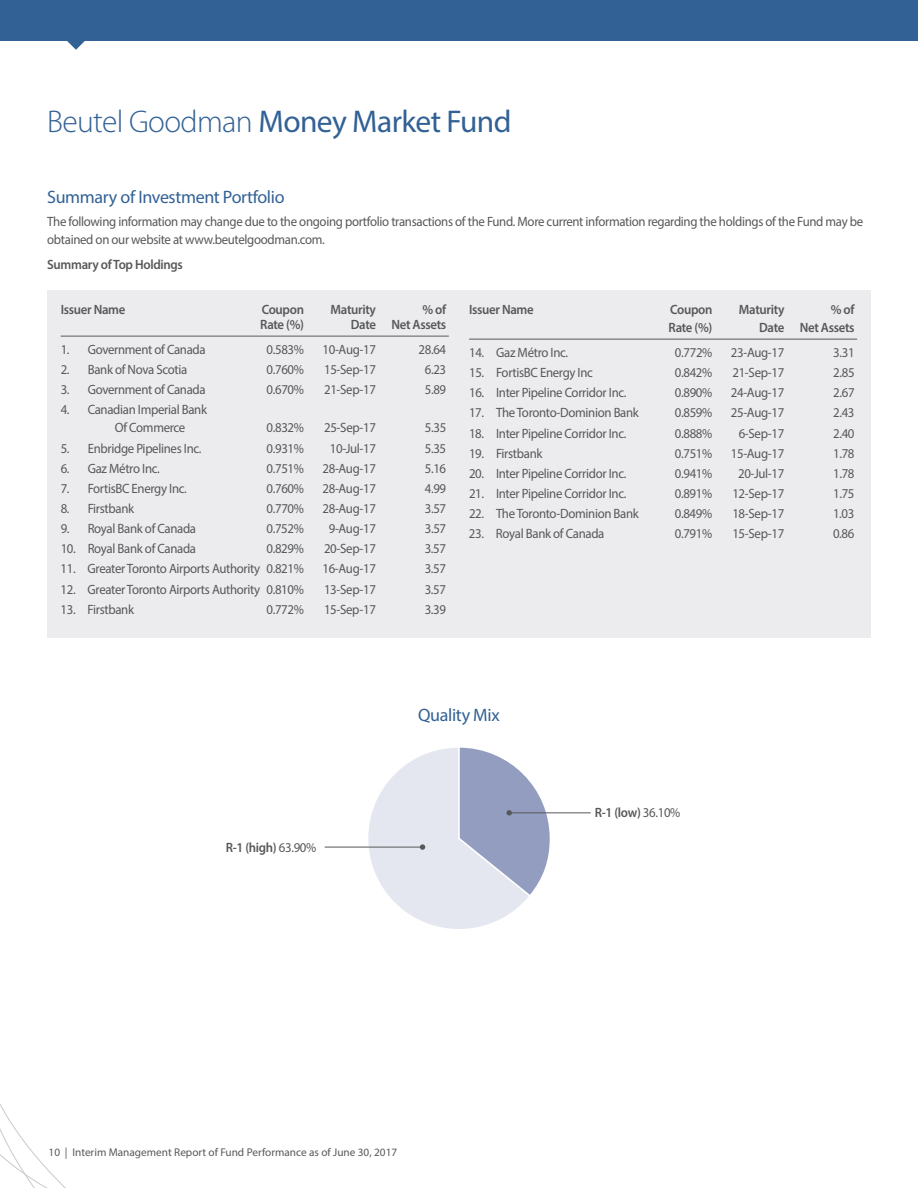
<style>
.page{position:relative;width:918px;height:1188px;background:#fff}
.page>*{position:absolute;margin:0;border:0;box-sizing:border-box;transform-origin:0 0}
.t1{font:31.5px "Myriad Pro";letter-spacing:-.02em;color:#326195}
.t2{font:18px "Myriad Pro";letter-spacing:-.02em;color:#326195}
.t3{font:13.5px/18px "Myriad Pro";letter-spacing:-.025em;color:#57585a;scale:.95 1}
.t4{font:600 13.5px "Myriad Pro";letter-spacing:-.025em;color:#57585a;scale:.95 1}
.t5{font:11.25px "Myriad Pro";color:#57585a}
.s1{font-weight:300}
.s2{font-weight:400}
</style>
<div class="page">
<div style="left:0;top:0;width:918px;height:41px;background:#326195"></div>
<svg style="left:67px;top:41px;width:18px;height:9px"></svg>
<svg style="left:0;top:1103px;width:66px;height:85px"></svg>
<div style="left:47px;top:291px;width:824px;height:347px;background:#ececee"></div>
<hr style="left:61px;top:336px;width:388px;height:1px;background:#57585a">
<hr style="left:469px;top:339px;width:388px;height:1px;background:#57585a">
<hr style="left:509px;top:813px;width:82px;height:1px;background:#57585a">
<hr style="left:325px;top:847px;width:98px;height:1px;background:#57585a">
<svg style="left:367px;top:747px;width:184px;height:182px"></svg>
<h1 class="t1" style="left:47px;top:102px;width:466px"><span class="s1">Beutel Goodman</span> Money Market Fund</h1>
<h2 class="t2" style="left:47px;top:185px;width:239px">Summary of Investment Portfolio</h2>
<p class="t3" style="left:47px;top:212px;width:860px">The following information may change due to the ongoing portfolio transactions of the Fund. More current information regarding the holdings of the Fund may be obtained on our website at www.beutelgoodman.com.</p>
<p class="t4" style="left:47px;top:256px;width:144px">Summary of Top Holdings</p>
<p class="t4" style="left:61px;top:301px;width:70px">Issuer Name</p>
<p class="t4" style="left:262px;top:301px;width:46px">Coupon</p>
<p class="t4" style="left:331px;top:301px;width:49px">Maturity</p>
<p class="t4" style="left:422px;top:301px;width:27px">% of</p>
<p class="t4" style="left:260px;top:316px;width:48px">Rate (%)</p>
<p class="t4" style="left:351px;top:316px;width:102px">Date Net Assets</p>
<p class="t3" style="left:61px;top:340px;width:154px">1. Government of Canada</p>
<p class="t3" style="left:267px;top:340px;width:41px">0.583%</p>
<p class="t3" style="left:323px;top:340px;width:58px">10-Aug-17</p>
<p class="t3" style="left:419px;top:340px;width:31px">28.64</p>
<p class="t3" style="left:61px;top:360px;width:135px">2. Bank of Nova Scotia</p>
<p class="t3" style="left:267px;top:360px;width:41px">0.760%</p>
<p class="t3" style="left:324px;top:360px;width:56px">15-Sep-17</p>
<p class="t3" style="left:425px;top:360px;width:24px">6.23</p>
<p class="t3" style="left:61px;top:380px;width:154px">3. Government of Canada</p>
<p class="t3" style="left:267px;top:380px;width:41px">0.670%</p>
<p class="t3" style="left:324px;top:380px;width:56px">21-Sep-17</p>
<p class="t3" style="left:425px;top:380px;width:24px">5.89</p>
<p class="t3" style="left:115px;top:401px;width:99px;text-indent:-54px">4. Canadian Imperial Bank<br>Of Commerce</p>
<p class="t4" style="left:469px;top:301px;width:70px">Issuer Name</p>
<p class="t4" style="left:670px;top:301px;width:46px">Coupon</p>
<p class="t4" style="left:739px;top:301px;width:49px">Maturity</p>
<p class="t4" style="left:831px;top:301px;width:27px">% of</p>
<p class="t4" style="left:669px;top:319px;width:48px">Rate (%)</p>
<p class="t4" style="left:759px;top:319px;width:102px">Date Net Assets</p>
<p class="t3" style="left:469px;top:343px;width:106px">14. Gaz Métro Inc.</p>
<p class="t3" style="left:675px;top:343px;width:41px">0.772%</p>
<p class="t3" style="left:731px;top:343px;width:58px">23-Aug-17</p>
<p class="t3" style="left:833px;top:343px;width:24px">3.31</p>
<p class="t3" style="left:469px;top:363px;width:132px">15. FortisBC Energy Inc</p>
<p class="t3" style="left:675px;top:363px;width:41px">0.842%</p>
<p class="t3" style="left:732px;top:363px;width:56px">21-Sep-17</p>
<p class="t3" style="left:833px;top:363px;width:24px">2.85</p>
<p class="t3" style="left:469px;top:383px;width:167px">16. Inter Pipeline Corridor Inc.</p>
<p class="t3" style="left:675px;top:383px;width:41px">0.890%</p>
<p class="t3" style="left:731px;top:383px;width:58px">24-Aug-17</p>
<p class="t3" style="left:833px;top:383px;width:24px">2.67</p>
<p class="t3" style="left:469px;top:404px;width:180px">17. The Toronto-Dominion Bank</p>
<p class="t3" style="left:675px;top:404px;width:41px">0.859%</p>
<p class="t3" style="left:731px;top:404px;width:58px">25-Aug-17</p>
<p class="t3" style="left:833px;top:404px;width:24px">2.43</p>
<p class="t3" style="left:469px;top:424px;width:167px">18. Inter Pipeline Corridor Inc.</p>
<p class="t3" style="left:675px;top:424px;width:41px">0.888%</p>
<p class="t3" style="left:739px;top:424px;width:50px">6-Sep-17</p>
<p class="t3" style="left:833px;top:424px;width:24px">2.40</p>
<p class="t3" style="left:469px;top:444px;width:79px">19. Firstbank</p>
<p class="t3" style="left:675px;top:444px;width:41px">0.751%</p>
<p class="t3" style="left:731px;top:444px;width:58px">15-Aug-17</p>
<p class="t3" style="left:833px;top:444px;width:24px">1.78</p>
<p class="t3" style="left:469px;top:464px;width:167px">20. Inter Pipeline Corridor Inc.</p>
<p class="t3" style="left:675px;top:464px;width:41px">0.941%</p>
<p class="t3" style="left:738px;top:464px;width:50px">20-Jul-17</p>
<p class="t3" style="left:833px;top:464px;width:24px">1.78</p>
<p class="t3" style="left:469px;top:484px;width:167px">21. Inter Pipeline Corridor Inc.</p>
<p class="t3" style="left:675px;top:484px;width:41px">0.891%</p>
<p class="t3" style="left:732px;top:484px;width:56px">12-Sep-17</p>
<p class="t3" style="left:833px;top:484px;width:24px">1.75</p>
<p class="t3" style="left:469px;top:504px;width:180px">22. The Toronto-Dominion Bank</p>
<p class="t3" style="left:675px;top:504px;width:41px">0.849%</p>
<p class="t3" style="left:732px;top:504px;width:56px">18-Sep-17</p>
<p class="t3" style="left:833px;top:504px;width:24px">1.03</p>
<p class="t3" style="left:469px;top:525px;width:144px">23. Royal Bank of Canada</p>
<p class="t3" style="left:675px;top:525px;width:41px">0.791%</p>
<p class="t3" style="left:732px;top:525px;width:56px">15-Sep-17</p>
<p class="t3" style="left:833px;top:525px;width:24px">0.86</p>
<p class="t3" style="left:267px;top:419px;width:41px">0.832%</p>
<p class="t3" style="left:324px;top:419px;width:56px">25-Sep-17</p>
<p class="t3" style="left:425px;top:419px;width:24px">5.35</p>
<p class="t3" style="left:61px;top:439px;width:150px">5. Enbridge Pipelines Inc.</p>
<p class="t3" style="left:267px;top:439px;width:41px">0.931%</p>
<p class="t3" style="left:330px;top:439px;width:50px">10-Jul-17</p>
<p class="t3" style="left:425px;top:439px;width:24px">5.35</p>
<p class="t3" style="left:61px;top:459px;width:106px">6. Gaz Métro Inc.</p>
<p class="t3" style="left:267px;top:459px;width:41px">0.751%</p>
<p class="t3" style="left:323px;top:459px;width:58px">28-Aug-17</p>
<p class="t3" style="left:425px;top:459px;width:24px">5.16</p>
<p class="t3" style="left:61px;top:479px;width:134px">7. FortisBC Energy Inc.</p>
<p class="t3" style="left:267px;top:479px;width:41px">0.760%</p>
<p class="t3" style="left:323px;top:479px;width:58px">28-Aug-17</p>
<p class="t3" style="left:425px;top:479px;width:24px">4.99</p>
<p class="t3" style="left:61px;top:499px;width:79px">8. Firstbank</p>
<p class="t3" style="left:266px;top:499px;width:41px">0.770%</p>
<p class="t3" style="left:323px;top:499px;width:58px">28-Aug-17</p>
<p class="t3" style="left:425px;top:499px;width:24px">3.57</p>
<p class="t3" style="left:61px;top:519px;width:144px">9. Royal Bank of Canada</p>
<p class="t3" style="left:266px;top:519px;width:41px">0.752%</p>
<p class="t3" style="left:329px;top:519px;width:51px">9-Aug-17</p>
<p class="t3" style="left:425px;top:519px;width:24px">3.57</p>
<p class="t3" style="left:61px;top:540px;width:144px">10. Royal Bank of Canada</p>
<p class="t3" style="left:266px;top:540px;width:41px">0.829%</p>
<p class="t3" style="left:324px;top:540px;width:56px">20-Sep-17</p>
<p class="t3" style="left:425px;top:540px;width:24px">3.57</p>
<p class="t3" style="left:61px;top:560px;width:258px">11. Greater Toronto Airports Authority 0.821%</p>
<p class="t3" style="left:322px;top:560px;width:58px">16-Aug-17</p>
<p class="t3" style="left:425px;top:560px;width:24px">3.57</p>
<p class="t3" style="left:61px;top:580px;width:258px">12. Greater Toronto Airports Authority 0.810%</p>
<p class="t3" style="left:324px;top:580px;width:56px">13-Sep-17</p>
<p class="t3" style="left:425px;top:580px;width:24px">3.57</p>
<p class="t3" style="left:61px;top:600px;width:79px">13. Firstbank</p>
<p class="t3" style="left:266px;top:600px;width:41px">0.772%</p>
<p class="t3" style="left:324px;top:600px;width:56px">15-Sep-17</p>
<p class="t3" style="left:425px;top:600px;width:24px">3.39</p>
<p class="t4" style="left:226px;top:839px;width:97px">R-1 (high) <span class="s2">63.90%</span></p>
<h2 class="t2" style="left:418px;top:704px;width:83px">Quality Mix</h2>
<p class="t4" style="left:595px;top:804px;width:92px">R-1 (low) <span class="s2">36.10%</span></p>
<p class="t5" style="left:49px;top:1145px;width:350px">10 | Interim Management Report of Fund Performance as of June 30, 2017</p>
</div>
